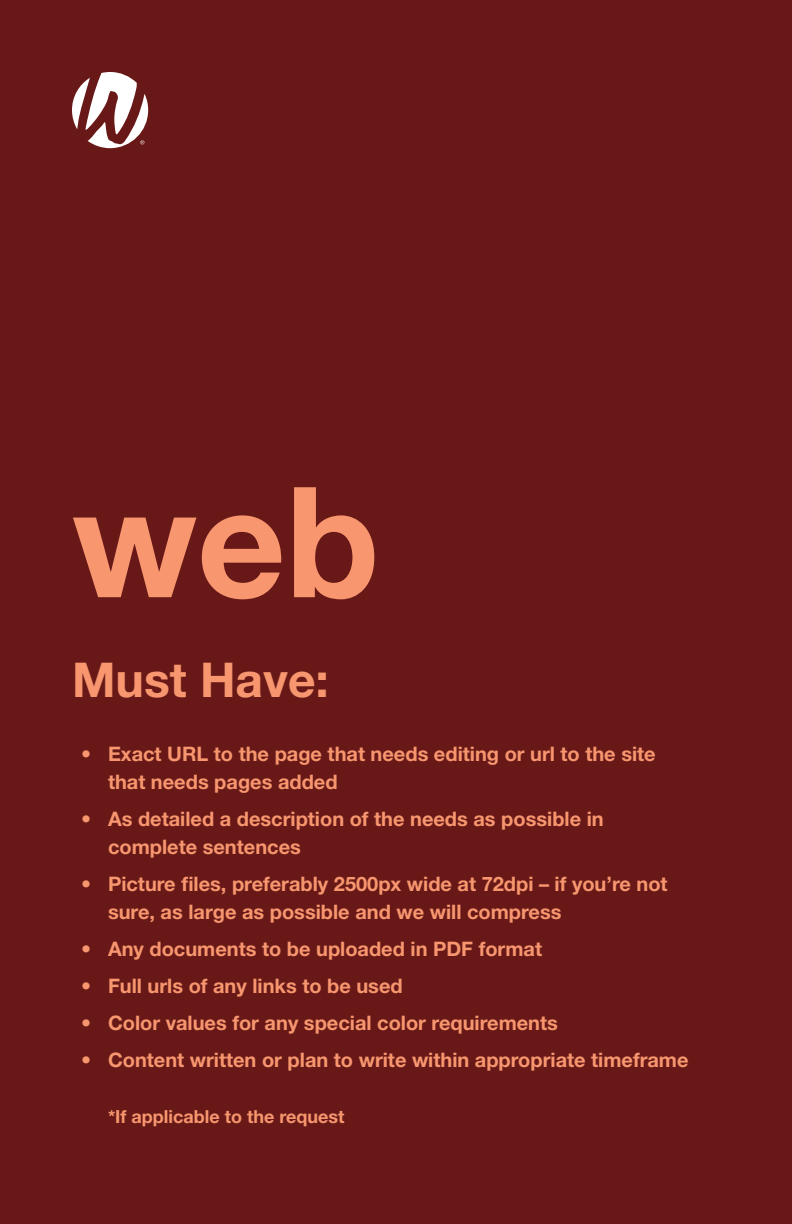
<style>
.page{position:relative;width:792px;height:1224px;background:#681917}
.page>*{position:absolute;margin:0;border:0;box-sizing:border-box;transform-origin:0 0}
.T1{font:700 154px "Helvetica Neue LT Std";color:#f7966f}
.T1-2{font:700 48px "Helvetica Neue LT Std";color:#f7966f}
.t1{font:700 20px/28px "Helvetica Neue LT Std";color:#f7966f}
.t2{font:700 18px "Helvetica Neue LT Std";color:#f7966f}
</style>
<div class="page">
<svg style="left:72px;top:72px;width:76px;height:76px"></svg>
<p class="T1" style="left:72px;top:447px;width:309px">web</p>
<p class="T1-2" style="left:72px;top:650px;width:258px">Must Have:</p>
<p class="t1" style="left:108px;top:740px;width:549px;text-indent:-27px">• Exact URL to the page that needs editing or url to the site that needs pages added</p>
<p class="t1" style="left:108px;top:805px;width:497px;text-indent:-27px">• As detailed a description of the needs as possible in complete sentences</p>
<p class="t1" style="left:108px;top:870px;width:561px;text-indent:-27px">• Picture files, preferably 2500px wide at 72dpi – if you’re not sure, as large as possible and we will compress</p>
<p class="t1" style="left:81px;top:935px;width:463px">• Any documents to be uploaded in PDF format</p>
<p class="t1" style="left:81px;top:972px;width:323px">• Full urls of any links to be used</p>
<p class="t1" style="left:81px;top:1009px;width:478px">• Color values for any special color requirements</p>
<p class="t1" style="left:81px;top:1046px;width:609px">• Content written or plan to write within appropriate timeframe</p>
<p class="t2" style="left:108px;top:1106px;width:238px">*If applicable to the request</p>
</div>
